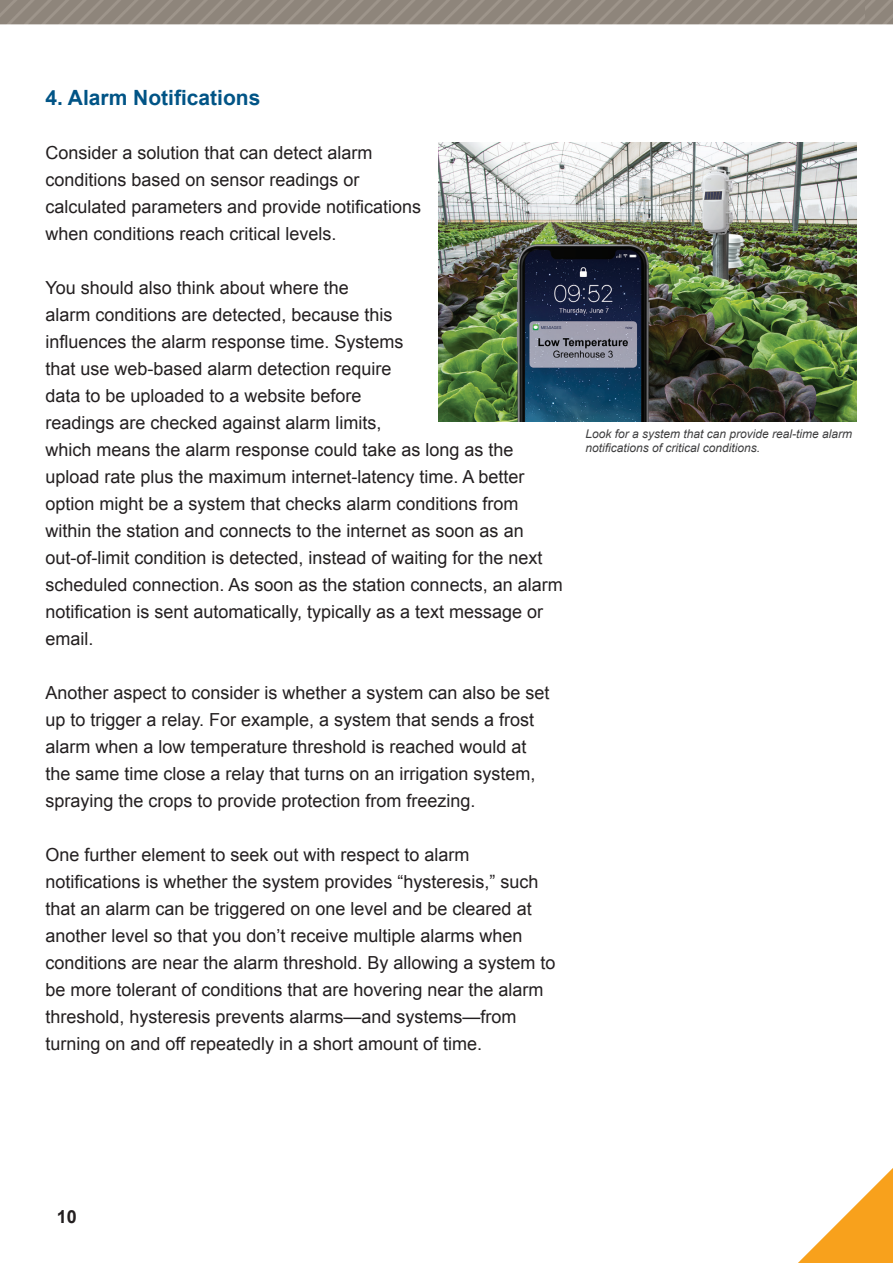
<style>
.page{position:relative;width:893px;height:1263px;background:#fff}
.page>*{position:absolute;margin:0;border:0;box-sizing:border-box;transform-origin:0 0}
.t1{font:700 21px "Arial";color:#015486}
.t2{font:18px/27px "Arial";color:#231f20}
.t3{font:700 18px "Arial";color:#231f20}
.t4{font:italic 12px/14.4px "Arial";color:#3e3e3f}
</style>
<div class="page">
<img style="left:0;top:0;width:865px;height:25px">
<img style="left:865px;top:0;width:28px;height:25px">
<svg style="left:798px;top:1168px;width:95px;height:95px"></svg>
<img style="left:439px;top:143px;width:417px;height:278px">
<p class="t1" style="left:45px;top:84px;width:217px">4. Alarm Notifications</p>
<p class="t2" style="left:45px;top:139px;width:377px">Consider a solution that can detect alarm conditions based on sensor readings or calculated parameters and provide notifications when conditions reach critical levels.</p>
<p class="t2" style="left:45px;top:274px;width:519px">You should also think about where the<br>alarm conditions are detected, because this<br>influences the alarm response time. Systems<br>that use web-based alarm detection require<br>data to be uploaded to a website before<br>readings are checked against alarm limits,<br>which means the alarm response could take as long as the upload rate plus the maximum internet-latency time. A better option might be a system that checks alarm conditions from within the station and connects to the internet as soon as an out-of-limit condition is detected, instead of waiting for the next scheduled connection. As soon as the station connects, an alarm notification is sent automatically, typically as a text message or email.</p>
<p class="t2" style="left:45px;top:679px;width:506px">Another aspect to consider is whether a system can also be set up to trigger a relay. For example, a system that sends a frost alarm when a low temperature threshold is reached would at the same time close a relay that turns on an irrigation system, spraying the crops to provide protection from freezing.</p>
<p class="t2" style="left:45px;top:841px;width:512px">One further element to seek out with respect to alarm notifications is whether the system provides “hysteresis,” such that an alarm can be triggered on one level and be cleared at another level so that you don’t receive multiple alarms when conditions are near the alarm threshold. By allowing a system to be more tolerant of conditions that are hovering near the alarm threshold, hysteresis prevents alarms—and systems—from turning on and off repeatedly in a short amount of time.</p>
<p class="t4" style="left:585px;top:426px;width:268px">Look for a system that can provide real-time alarm notifications of critical conditions.</p>
<p class="t3" style="left:57px;top:1205px;width:22px">10</p>
</div>
